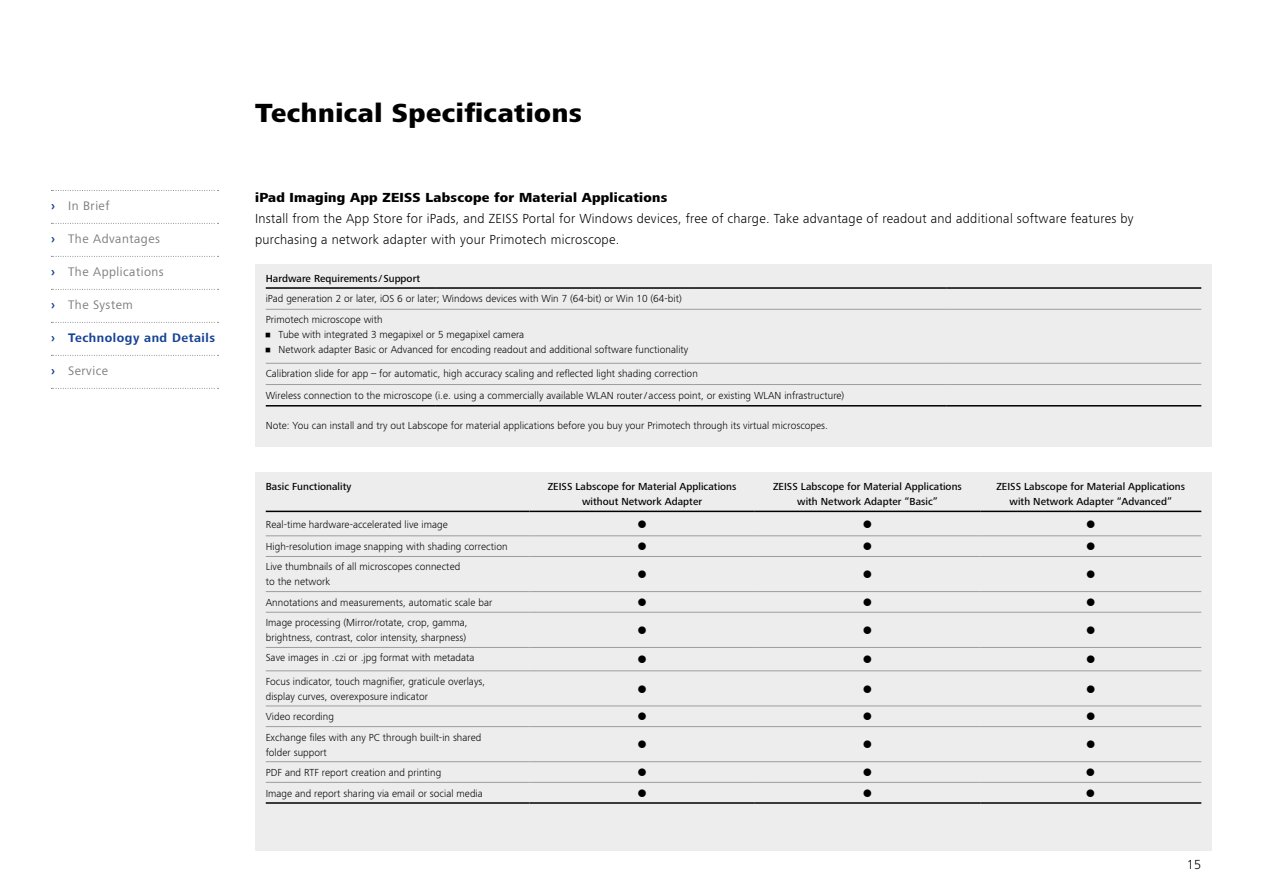
<style>
.page{position:relative;width:1263px;height:893px;background:#fff}
.page>*{position:absolute;margin:0;border:0;box-sizing:border-box;transform-origin:0 0}
.t1{font:800 27px "ZEISS Frutiger Next W1 G";letter-spacing:.02em;color:#000}
.t2{font:300 13.5px/21.3px "ZEISS Frutiger Next W1 G";letter-spacing:.02em;color:#000}
.t3{font:800 13.5px "ZEISS Frutiger Next W1 G";letter-spacing:.02em;color:#000}
.t4{font:12.75px "ZEISS Frutiger Next W1 G";letter-spacing:.04em;color:#7c7b7b}
.t5{font:700 12.75px "ZEISS Frutiger Next W1 G";letter-spacing:.04em;color:#164194}
.t6{font:300 10.5px/15px "ZEISS Frutiger Next W1 G";letter-spacing:.005em;color:#000}
.t7{font:500 10.5px/15px "ZEISS Frutiger Next W1 G";letter-spacing:.005em;color:#000;text-align:center}
.s1{font-weight:700;color:#164194}
</style>
<div class="page">
<div style="left:255px;top:472px;width:957px;height:378px;background:#ededed"></div>
<div style="left:255px;top:264px;width:957px;height:182px;background:#ededed"></div>
<hr style="left:266px;top:511px;width:263px;height:1px;background:#000">
<hr style="left:529px;top:511px;width:226px;height:1px;background:#000">
<hr style="left:755px;top:511px;width:225px;height:1px;background:#000">
<hr style="left:980px;top:511px;width:221px;height:1px;background:#000">
<hr style="left:266px;top:556px;width:263px;height:1px;background:#9d9d9c">
<hr style="left:529px;top:556px;width:226px;height:1px;background:#9d9d9c">
<hr style="left:755px;top:556px;width:225px;height:1px;background:#9d9d9c">
<hr style="left:980px;top:556px;width:221px;height:1px;background:#9d9d9c">
<hr style="left:266px;top:591px;width:263px;height:1px;background:#9d9d9c">
<hr style="left:529px;top:591px;width:226px;height:1px;background:#9d9d9c">
<hr style="left:755px;top:591px;width:225px;height:1px;background:#9d9d9c">
<hr style="left:980px;top:591px;width:221px;height:1px;background:#9d9d9c">
<hr style="left:266px;top:536px;width:263px;height:1px;background:#9d9d9c">
<hr style="left:529px;top:536px;width:226px;height:1px;background:#9d9d9c">
<hr style="left:755px;top:536px;width:225px;height:1px;background:#9d9d9c">
<hr style="left:980px;top:536px;width:221px;height:1px;background:#9d9d9c">
<hr style="left:266px;top:612px;width:263px;height:1px;background:#9d9d9c">
<hr style="left:529px;top:612px;width:226px;height:1px;background:#9d9d9c">
<hr style="left:755px;top:612px;width:225px;height:1px;background:#9d9d9c">
<hr style="left:980px;top:612px;width:221px;height:1px;background:#9d9d9c">
<hr style="left:266px;top:647px;width:263px;height:1px;background:#9d9d9c">
<hr style="left:529px;top:647px;width:226px;height:1px;background:#9d9d9c">
<hr style="left:755px;top:647px;width:225px;height:1px;background:#9d9d9c">
<hr style="left:980px;top:647px;width:221px;height:1px;background:#9d9d9c">
<hr style="left:266px;top:671px;width:263px;height:1px;background:#9d9d9c">
<hr style="left:529px;top:671px;width:226px;height:1px;background:#9d9d9c">
<hr style="left:755px;top:671px;width:225px;height:1px;background:#9d9d9c">
<hr style="left:980px;top:671px;width:221px;height:1px;background:#9d9d9c">
<hr style="left:266px;top:706px;width:263px;height:1px;background:#9d9d9c">
<hr style="left:529px;top:706px;width:226px;height:1px;background:#9d9d9c">
<hr style="left:755px;top:706px;width:225px;height:1px;background:#9d9d9c">
<hr style="left:980px;top:706px;width:221px;height:1px;background:#9d9d9c">
<hr style="left:266px;top:726px;width:263px;height:1px;background:#9d9d9c">
<hr style="left:529px;top:726px;width:226px;height:1px;background:#9d9d9c">
<hr style="left:755px;top:726px;width:225px;height:1px;background:#9d9d9c">
<hr style="left:980px;top:726px;width:221px;height:1px;background:#9d9d9c">
<hr style="left:266px;top:761px;width:263px;height:1px;background:#9d9d9c">
<hr style="left:529px;top:761px;width:226px;height:1px;background:#9d9d9c">
<hr style="left:755px;top:761px;width:225px;height:1px;background:#9d9d9c">
<hr style="left:980px;top:761px;width:221px;height:1px;background:#9d9d9c">
<hr style="left:266px;top:782px;width:263px;height:1px;background:#9d9d9c">
<hr style="left:529px;top:782px;width:226px;height:1px;background:#9d9d9c">
<hr style="left:755px;top:782px;width:225px;height:1px;background:#9d9d9c">
<hr style="left:980px;top:782px;width:221px;height:1px;background:#9d9d9c">
<hr style="left:266px;top:802px;width:263px;height:2px;background:#000">
<hr style="left:529px;top:802px;width:226px;height:2px;background:#000">
<hr style="left:755px;top:802px;width:225px;height:2px;background:#000">
<hr style="left:980px;top:802px;width:221px;height:2px;background:#000">
<hr style="left:266px;top:309px;width:170px;height:1px;background:#9d9d9c">
<hr style="left:436px;top:309px;width:255px;height:1px;background:#9d9d9c">
<hr style="left:691px;top:309px;width:255px;height:1px;background:#9d9d9c">
<hr style="left:946px;top:309px;width:255px;height:1px;background:#9d9d9c">
<hr style="left:266px;top:363px;width:170px;height:1px;background:#9d9d9c">
<hr style="left:436px;top:363px;width:255px;height:1px;background:#9d9d9c">
<hr style="left:691px;top:363px;width:255px;height:1px;background:#9d9d9c">
<hr style="left:946px;top:363px;width:255px;height:1px;background:#9d9d9c">
<hr style="left:266px;top:287px;width:170px;height:2px;background:#000">
<hr style="left:436px;top:287px;width:255px;height:2px;background:#000">
<hr style="left:691px;top:287px;width:255px;height:2px;background:#000">
<hr style="left:946px;top:287px;width:255px;height:2px;background:#000">
<hr style="left:266px;top:384px;width:170px;height:1px;background:#9d9d9c">
<hr style="left:436px;top:384px;width:255px;height:1px;background:#9d9d9c">
<hr style="left:691px;top:384px;width:255px;height:1px;background:#9d9d9c">
<hr style="left:946px;top:384px;width:255px;height:1px;background:#9d9d9c">
<hr style="left:266px;top:405px;width:170px;height:2px;background:#000">
<hr style="left:436px;top:405px;width:255px;height:2px;background:#000">
<hr style="left:691px;top:405px;width:255px;height:2px;background:#000">
<hr style="left:946px;top:405px;width:255px;height:2px;background:#000">
<svg style="left:51px;top:190px;width:168px;height:1px"></svg>
<svg style="left:51px;top:223px;width:168px;height:1px"></svg>
<svg style="left:51px;top:256px;width:168px;height:1px"></svg>
<svg style="left:51px;top:289px;width:168px;height:1px"></svg>
<svg style="left:51px;top:322px;width:168px;height:1px"></svg>
<svg style="left:51px;top:355px;width:168px;height:1px"></svg>
<svg style="left:51px;top:388px;width:168px;height:1px"></svg>
<p class="t4" style="left:51px;top:197px;width:60px"><span class="s1">›</span> In Brief</p>
<p class="t4" style="left:51px;top:230px;width:111px"><span class="s1">›</span> The Advantages</p>
<p class="t4" style="left:51px;top:263px;width:114px"><span class="s1">›</span> The Applications</p>
<p class="t4" style="left:51px;top:296px;width:83px"><span class="s1">›</span> The System</p>
<p class="t5" style="left:51px;top:329px;width:166px">› Technology and Details</p>
<p class="t4" style="left:51px;top:362px;width:59px"><span class="s1">›</span> Service</p>
<h1 class="t1" style="left:255px;top:93px;width:328px">Technical Specifications</h1>
<p class="t3" style="left:255px;top:187px;width:414px">iPad Imaging App ZEISS Labscope for Material Applications</p>
<p class="t2" style="left:255px;top:207px;width:880px">Install from the App Store for iPads, and ZEISS Portal for Windows devices, free of charge. Take advantage of readout and additional software features by purchasing a network adapter with your Primotech microscope.</p>
<p class="t7" style="left:266px;top:270px;width:156px">Hardware Requirements / Support</p>
<p class="t6" style="left:266px;top:287px;width:418px;line-height:21.3px">iPad generation 2 or later, iOS 6 or later; Windows devices with Win 7 (64-bit) or Win 10 (64-bit)<br>Primotech microscope with</p>
<p class="t6" style="left:266px;top:327px;width:260px">• Tube with integrated 3 megapixel or 5 megapixel camera</p>
<p class="t6" style="left:266px;top:342px;width:424px">• Network adapter Basic or Advanced for encoding readout and additional software functionality</p>
<p class="t6" style="left:266px;top:363px;width:580px;line-height:21.3px">Calibration slide for app – for automatic, high accuracy scaling and reflected light shading correction<br>Wireless connection to the microscope (i.e. using a commercially available WLAN router/ access point, or existing WLAN infrastructure)</p>
<p class="t6" style="left:266px;top:418px;width:564px">Note: You can install and try out Labscope for material applications before you buy your Primotech through its virtual microscopes.</p>
<p class="t7" style="left:266px;top:479px;width:87px">Basic Functionality</p>
<p class="t7" style="left:548px;top:479px;width:190px">ZEISS Labscope for Material Applications without Network Adapter</p>
<p class="t7" style="left:773px;top:479px;width:190px">ZEISS Labscope for Material Applications with Network Adapter “Basic”</p>
<p class="t7" style="left:996px;top:479px;width:190px">ZEISS Labscope for Material Applications with Network Adapter “Advanced”</p>
<p class="t6" style="left:266px;top:512px;width:243px;line-height:22.4px">Real-time hardware-accelerated live image<br>High-resolution image snapping with shading correction</p>
<p class="t6" style="left:266px;top:559px;width:196px">Live thumbnails of all microscopes connected to the network</p>
<p class="t6" style="left:266px;top:592px;width:228px;line-height:20.4px">Annotations and measurements, automatic scale bar<br>Image processing (Mirror/rotate, crop, gamma,</p>
<p class="t6" style="left:266px;top:627px;width:210px;line-height:20.2px">brightness, contrast, color intensity, sharpness)<br>Save images in .czi or .jpg format with metadata</p>
<p class="t6" style="left:266px;top:673px;width:221px">Focus indicator, touch magnifier, graticule overlays, display curves, overexposure indicator</p>
<p class="t6" style="left:266px;top:705px;width:217px;line-height:20.7px">Video recording<br>Exchange files with any PC through built-in shared</p>
<p class="t6" style="left:266px;top:741px;width:219px;line-height:20.5px">folder support<br>PDF and RTF report creation and printing<br>Image and report sharing via email or social media</p>
<p class="t2" style="left:1187px;top:853px;width:16px">15</p>
</div>
